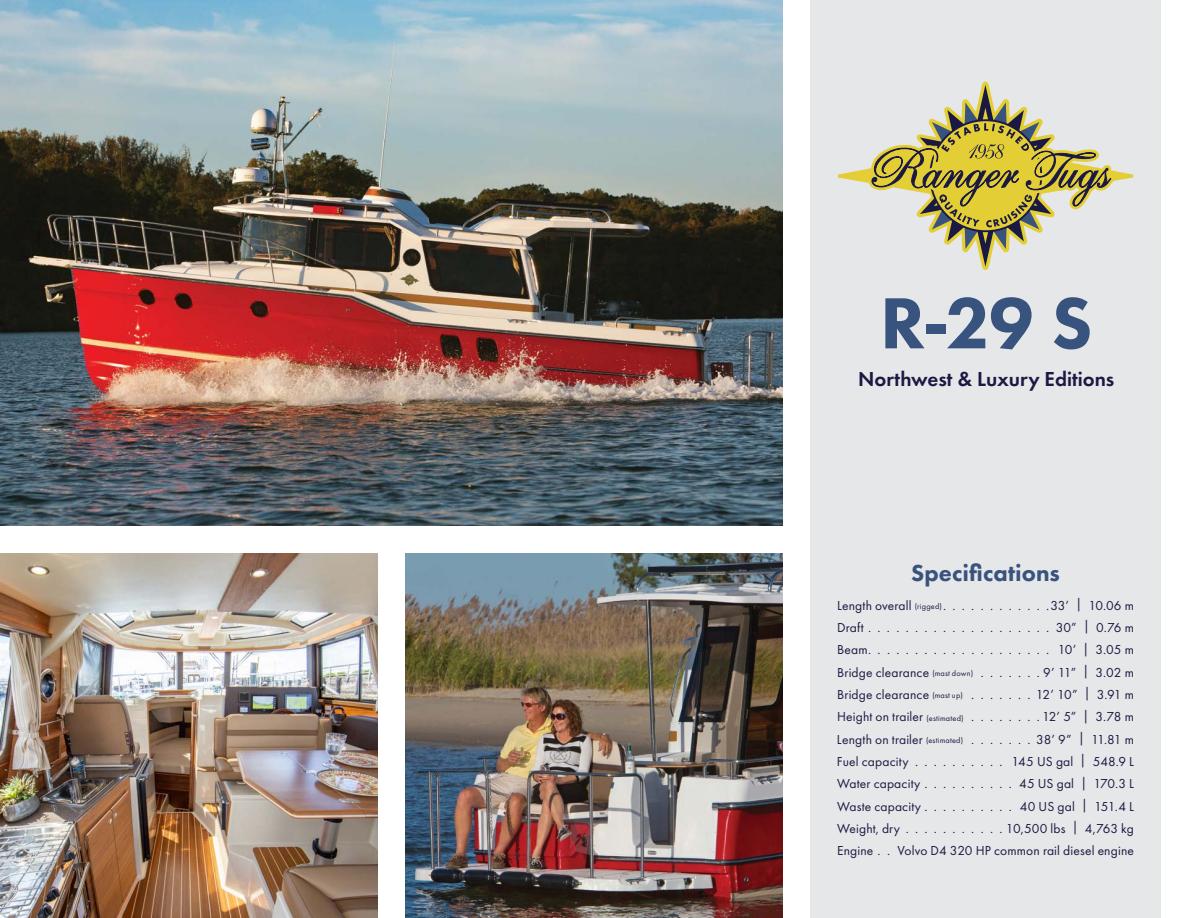
<style>
.page{position:relative;width:1188px;height:918px;background:#fff}
.page>*{position:absolute;margin:0;border:0;box-sizing:border-box;transform-origin:0 0}
.t1{font:800 75px "Futura PT";color:#39537f}
.t2{font:800 24px "Futura PT";color:#39537f}
.t3{font:600 21px "Futura PT";color:#1a1943}
.t4{font:13.5px/22.4px "Futura PT";letter-spacing:.01em;color:#1a1943;text-align:justify}
.s1{font-size:8.25px}
</style>
<div class="page">
<img style="left:0;top:554px;width:378px;height:364px">
<div style="left:810px;top:0;width:351px;height:918px;background:#e6e7e8"></div>
<img style="left:405px;top:554px;width:378px;height:364px">
<img style="left:0;top:0;width:783px;height:526px">
<svg style="left:837px;top:81px;width:297px;height:189px"></svg>
<svg style="left:0;top:0;width:27px;height:1px"></svg>
<h1 class="t1" style="left:880px;top:276px;width:214px">R-29 S</h1>
<h3 class="t3" style="left:858px;top:366px;width:258px">Northwest &amp; Luxury Editions</h3>
<h2 class="t2" style="left:911px;top:558px;width:150px">Specifications</h2>
<p class="t4" style="left:837px;top:594px;width:299px">Length overall <span class="s1">(rigged)</span> . . . . . . . . . . . .33’ | 10.06 m Draft . . . . . . . . . . . . . . . . . . . . 30” | 0.76 m Beam. . . . . . . . . . . . . . . . . . . . 10’ | 3.05 m Bridge clearance <span class="s1">(mast down)</span> . . . . . . . 9’ 11” | 3.02 m Bridge clearance <span class="s1">(mast up)</span> . . . . . . . 12’ 10” | 3.91 m Height on trailer <span class="s1">(estimated)</span> . . . . . . . . 12’ 5” | 3.78 m Length on trailer <span class="s1">(estimated)</span> . . . . . . . 38’ 9” | 11.81 m Fuel capacity . . . . . . . . . . 145 US gal | 548.9 L Water capacity . . . . . . . . . . 45 US gal | 170.3 L Waste capacity . . . . . . . . . . 40 US gal | 151.4 L Weight, dry . . . . . . . . . . . 10,500 lbs | 4,763 kg Engine . . Volvo D4 320 HP common rail diesel engine</p>
</div>
